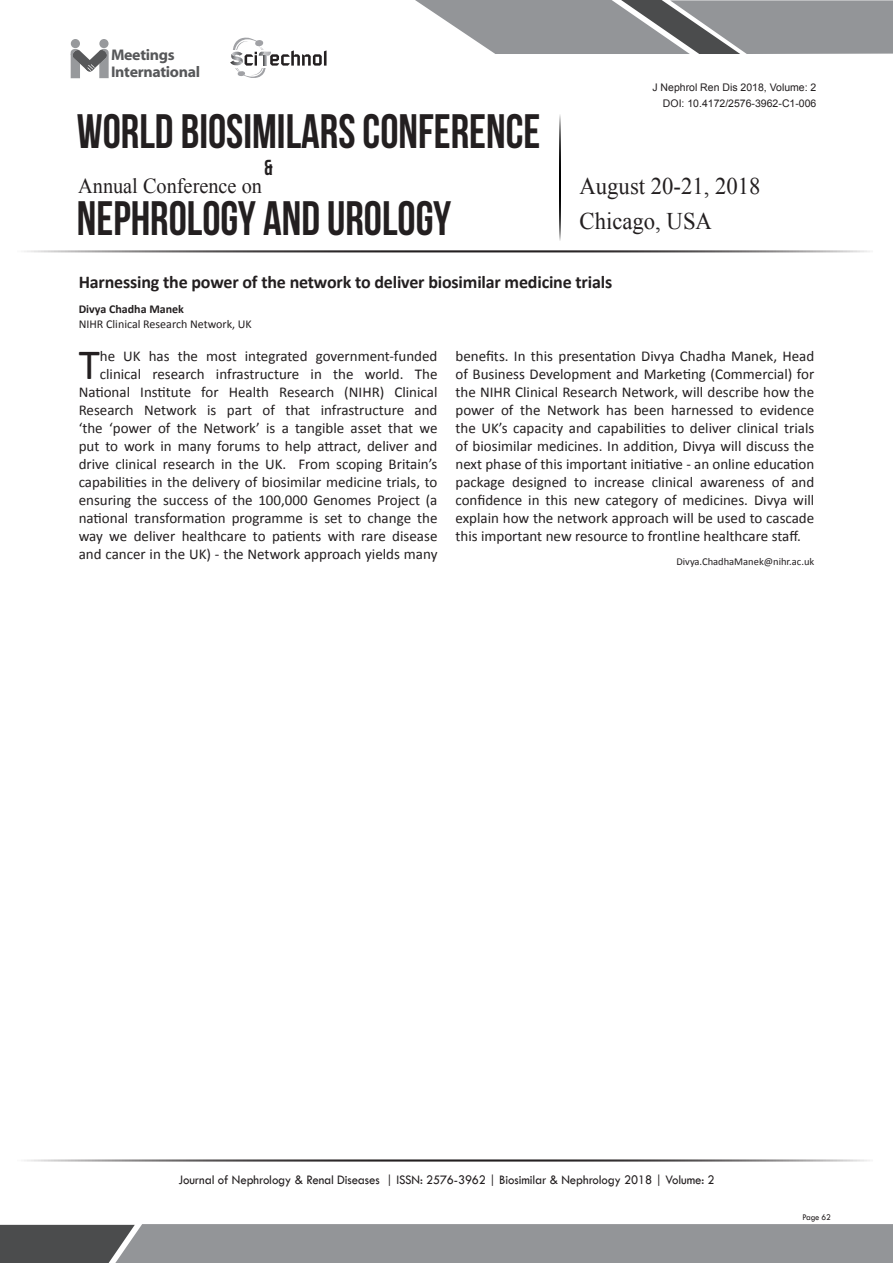
<style>
.page{position:relative;width:893px;height:1263px;background:#fff}
.page>*{position:absolute;margin:0;border:0;box-sizing:border-box;transform-origin:0 0}
.t1{font:48.3px "Bebas Neue";color:#231f20;scale:.95 1}
.Bio_Heading{font:43.35px "Calibri";color:#231f20}
.t2{font:23.85px/35px "Times New Roman";color:#231f20;scale:.95 1}
.t3{font:21.75px "Bebas Neue";color:#231f20;scale:.95 1}
.t4{font:21.3px "Times New Roman";color:#231f20;scale:.95 1}
.t5{font:700 18px "Calibri";letter-spacing:-.01em;color:#231f20}
.t6{font:700 15.45px/17.1px "Myriad Web Pro";letter-spacing:-.02em;color:#57585a}
.Bio_Heading-2{font:15px/18px "Calibri";color:#231f20;text-align:right}
.t7{font:13.5px "Tw Cen";letter-spacing:-.01em;color:#231f20;scale:.95 1}
.Affiliation{font:12px "Calibri";color:#231f20}
.Name{font:700 12px "Calibri";color:#231f20}
.t8{font:10.5px "Arial";color:#231f20}
.Bio_Heading-3{font:10.5px "Calibri";color:#231f20}
.t9{font:9px "Tw Cen";letter-spacing:-.02em;color:#231f20;scale:.95 1}
</style>
<div class="page">
<hr style="left:14px;top:250px;width:859px;height:2px;background:#231f20">
<hr style="left:14px;top:1159px;width:859px;height:2px;background:#231f20">
<svg style="left:71px;top:49px;width:38px;height:29px"></svg>
<div style="left:99px;top:39px;width:10px;height:9px;background:#97999c;border-radius:50%"></div>
<div style="left:71px;top:39px;width:9px;height:9px;background:#97999c;border-radius:50%"></div>
<svg style="left:415px;top:0;width:478px;height:54px;background:#9a9b9e"></svg>
<svg style="left:0;top:1224px;width:893px;height:39px;background:#8a8c8f"></svg>
<hr style="left:559px;top:114px;width:2px;height:127px;background:#000">
<svg style="left:230px;top:38px;width:97px;height:40px"></svg>
<p class="t6" style="left:111px;top:46px;width:91px">Meetings<br>International</p>
<h1 class="t1" style="left:77px;top:105px;width:489px">WORLD BIOSIMILARS CONFERENCE</h1>
<h3 class="t3" style="left:264px;top:155px;width:10px">&amp;</h3>
<h1 class="t1" style="left:77px;top:192px;width:395px">NEPHROLOGY AND UROLOGY</h1>
<h3 class="t4" style="left:78px;top:171px;width:195px">Annual Conference on</h3>
<p class="t8" style="left:652px;top:81px;width:166px">J Nephrol Ren Dis 2018, Volume: 2</p>
<p class="t8" style="left:663px;top:96px;width:155px">DOI: 10.4172/2576-3962-C1-006</p>
<h3 class="t2" style="left:579px;top:169px;width:192px">August 20-21, 2018<br>Chicago, USA</h3>
<p class="t5" style="left:79px;top:270px;width:535px">Harnessing the power of the network to deliver biosimilar medicine trials</p>
<p class="Name" style="left:79px;top:302px;width:107px">Divya Chadha Manek</p>
<p class="Affiliation" style="left:79px;top:317px;width:175px">NIHR Clinical Research Network, UK</p>
<p class="Bio_Heading-2" style="left:79px;top:347px;width:360px">he UK has the most integrated government-funded clinical research infrastructure in the world. The National Institute for Health Research (NIHR) Clinical Research Network is part of that infrastructure and ‘the ‘power of the Network’ is a tangible asset that we put to work in many forums to help attract, deliver and drive clinical research in the UK. From scoping Britain’s capabilities in the delivery of biosimilar medicine trials, to ensuring the success of the 100,000 Genomes Project (a national transformation programme is set to change the way we deliver healthcare to patients with rare disease and cancer in the UK) - the Network approach yields many</p>
<p class="Bio_Heading-2" style="left:455px;top:347px;width:360px;text-align:justify">benefits. In this presentation Divya Chadha Manek, Head of Business Development and Marketing (Commercial) for the NIHR Clinical Research Network, will describe how the power of the Network has been harnessed to evidence the UK’s capacity and capabilities to deliver clinical trials of biosimilar medicines. In addition, Divya will discuss the next phase of this important initiative - an online education package designed to increase clinical awareness of and confidence in this new category of medicines. Divya will explain how the network approach will be used to cascade this important new resource to frontline healthcare staff.</p>
<p class="Bio_Heading-3" style="left:676px;top:555px;width:139px">Divya.ChadhaManek@nihr.ac.uk</p>
<p class="Bio_Heading" style="left:79px;top:337px;width:23px">T</p>
<p class="t7" style="left:178px;top:1172px;width:566px">Journal of Nephrology &amp; Renal Diseases | ISSN: 2576-3962 | Biosimilar &amp; Nephrology 2018 | Volume: 2</p>
<p class="t9" style="left:802px;top:1212px;width:32px">Page 62</p>
</div>
